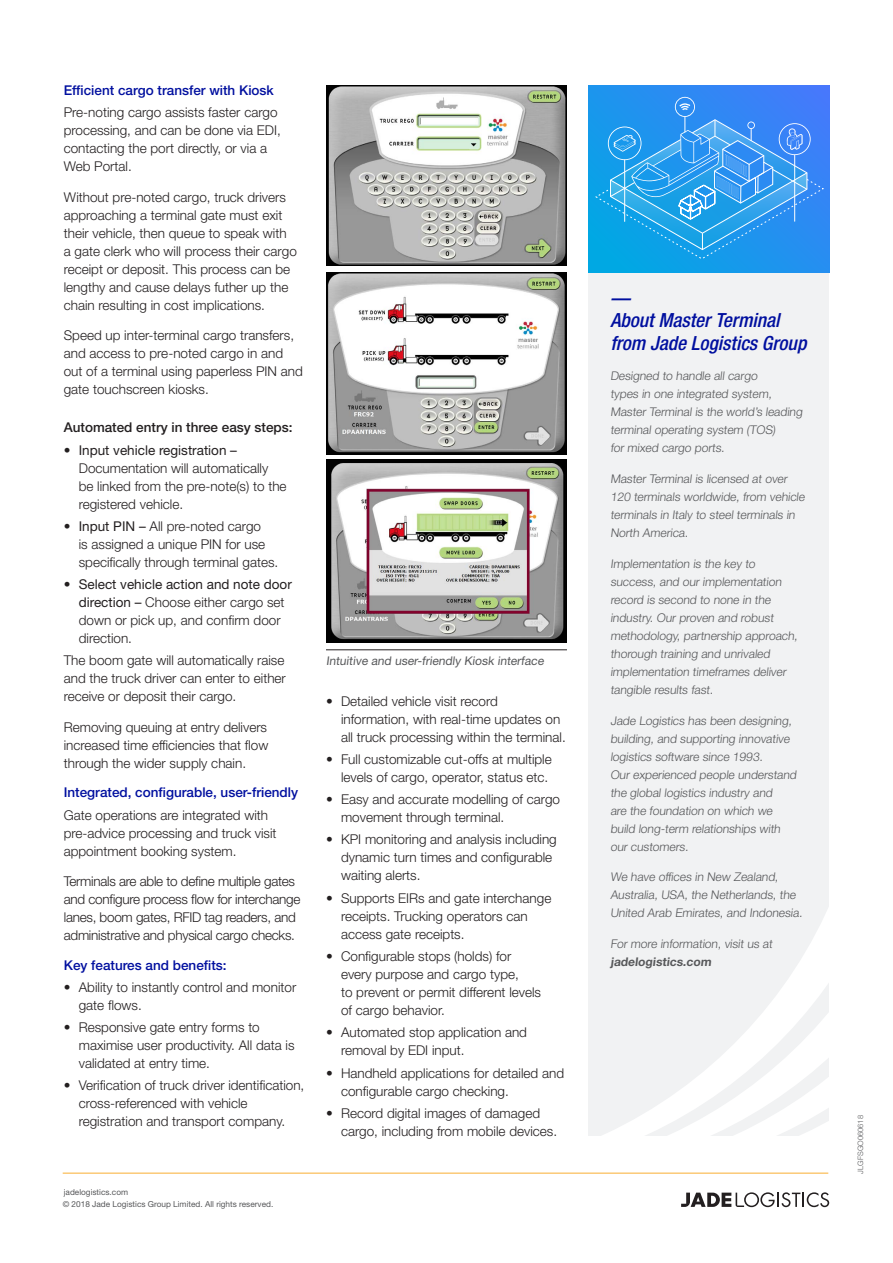
<style>
.page{position:relative;width:893px;height:1263px;background:#fff}
.page>*{position:absolute;margin:0;border:0;box-sizing:border-box;transform-origin:0 0}
.t1{font:italic 500 condensed 19.5px/22.5px "Helvetica Neue LT Std";color:#000f9f}
.Body_Text{font:300 13.5px/18px "Helvetica Neue LT Std";color:#231f20}
.Body_Text-2{font:300 13.5px/18px "Helvetica Neue LT Std";letter-spacing:-.02em;color:#231f20}
.Blue_Subheading{font:500 13.5px "Helvetica Neue LT Std";color:#000f9f}
.Black_Subheading{font:500 13.5px "Helvetica Neue LT Std";color:#231f20}
.t2{font:300 12px/18px "Helvetica Neue LT Std";color:#57585a}
.t3{font:12px "Helvetica Neue LT Std";color:#57585a}
.t4{font:700 12px "Helvetica Neue LT Std";color:#57585a}
.t5{font:8.25px "Helvetica Neue LT Std";color:#57585a}
.t6{font:300 7.5px "Helvetica Neue LT Std";color:#57585a}
.s1{font-weight:400}
</style>
<div class="page">
<hr style="left:63px;top:1173px;width:765px;height:1px;background:#f9ae32">
<svg style="left:681px;top:1192px;width:148px;height:15px"></svg>
<div style="left:588px;top:268px;width:241px;height:867px;background:#f1f2f3"></div>
<svg style="left:605px;top:908px;width:224px;height:227px"></svg>
<svg style="left:588px;top:85px;width:241px;height:187px;background:#309bee"></svg>
<img style="left:326px;top:85px;width:241px;height:181px">
<img style="left:326px;top:272px;width:241px;height:182px">
<img style="left:326px;top:460px;width:241px;height:182px">
<hr style="left:326px;top:649px;width:241px;height:1px;background:#231f20">
<p class="Blue_Subheading" style="left:64px;top:82px;width:212px">Efficient cargo transfer with Kiosk</p>
<p class="Body_Text" style="left:64px;top:103px;width:219px">Pre-noting cargo assists faster cargo processing, and can be done via EDI, contacting the port directly, or via a<br>Web Portal.</p>
<p class="Body_Text" style="left:64px;top:188px;width:235px">Without pre-noted cargo, truck drivers approaching a terminal gate must exit their vehicle, then queue to speak with a gate clerk who will process their cargo receipt or deposit. This process can be lengthy and cause delays futher up the chain resulting in cost implications.</p>
<p class="Body_Text" style="left:64px;top:326px;width:241px">Speed up inter-terminal cargo transfers, and access to pre-noted cargo in and out of a terminal using paperless PIN and gate touchscreen kiosks.</p>
<p class="Black_Subheading" style="left:64px;top:419px;width:230px">Automated entry in three easy steps:</p>
<p class="Body_Text" style="left:79px;top:440px;width:209px;text-indent:-15px">• <span class="s1">Input vehicle registration –<br></span>Documentation will automatically<br>be linked from the pre-note(s) to the registered vehicle.</p>
<p class="Body_Text" style="left:79px;top:517px;width:201px;text-indent:-15px">• <span class="s1">Input PIN –</span> All pre-noted cargo<br>is assigned a unique PIN for use specifically through terminal gates.</p>
<p class="Body_Text" style="left:79px;top:575px;width:215px;text-indent:-15px">• <span class="s1">Select vehicle action and note door direction –</span> Choose either cargo set down or pick up, and confirm door direction.</p>
<p class="Body_Text" style="left:64px;top:651px;width:224px;text-align:justify">The boom gate will automatically raise and the truck driver can enter to either receive or deposit their cargo.</p>
<p class="Body_Text" style="left:64px;top:718px;width:206px;text-align:justify">Removing queuing at entry delivers increased time efficiencies that flow through the wider supply chain.</p>
<p class="Blue_Subheading" style="left:64px;top:784px;width:236px">Integrated, configurable, user-friendly</p>
<p class="Body_Text" style="left:64px;top:805px;width:214px">Gate operations are integrated with pre-advice processing and truck visit appointment booking system.</p>
<p class="Body_Text-2" style="left:64px;top:872px;width:238px">Terminals are able to define multiple gates and configure process flow for interchange lanes, boom gates, RFID tag readers, and administrative and physical cargo checks.</p>
<p class="Blue_Subheading" style="left:64px;top:957px;width:164px">Key features and benefits:</p>
<p class="Body_Text" style="left:79px;top:978px;width:219px;text-indent:-15px">• Ability to instantly control and monitor gate flows.</p>
<p class="Body_Text" style="left:79px;top:1018px;width:217px;text-indent:-15px">• Responsive gate entry forms to maximise user productivity. All data is validated at entry time.</p>
<p class="Body_Text" style="left:79px;top:1076px;width:227px;text-indent:-15px">• Verification of truck driver identification, cross-referenced with vehicle registration and transport company.</p>
<p class="t5" style="left:64px;top:1187px;width:66px">jadelogistics.com</p>
<p class="t5" style="left:63px;top:1199px;width:212px">© 2018 Jade Logistics Group Limited. All rights reserved.</p>
<p class="t3" style="left:326px;top:654px;width:221px">Intuitive and user-friendly Kiosk interface</p>
<p class="Body_Text" style="left:341px;top:692px;width:226px;text-indent:-15px">• Detailed vehicle visit record information, with real-time updates on all truck processing within the terminal.</p>
<p class="Body_Text" style="left:326px;top:750px;width:227px;text-align:right">• Full customizable cut-offs at multiple levels of cargo, operator, status etc.</p>
<p class="Body_Text" style="left:341px;top:790px;width:221px;text-indent:-15px">• Easy and accurate modelling of cargo movement through terminal.</p>
<p class="Body_Text" style="left:341px;top:830px;width:217px;text-indent:-15px">• KPI monitoring and analysis including dynamic turn times and configurable waiting alerts.</p>
<p class="Body_Text" style="left:341px;top:889px;width:212px;text-indent:-15px">• Supports EIRs and gate interchange receipts. Trucking operators can access gate receipts.</p>
<p class="Body_Text" style="left:341px;top:947px;width:202px;text-indent:-15px">• Configurable stops (holds) for every purpose and cargo type,<br>to prevent or permit different levels of cargo behavior.</p>
<p class="Body_Text" style="left:341px;top:1023px;width:188px;text-indent:-15px">• Automated stop application and removal by EDI input.</p>
<p class="Body_Text" style="left:341px;top:1063px;width:225px;text-indent:-15px">• Handheld applications for detailed and configurable cargo checking.</p>
<p class="Body_Text" style="left:341px;top:1104px;width:218px;text-indent:-15px">• Record digital images of damaged cargo, including from mobile devices.</p>
<h1 class="t1" style="left:610px;top:287px;width:197px">—<br>About Master Terminal from Jade Logistics Group</h1>
<p class="t2" style="left:610px;top:367px;width:195px">Designed to handle all cargo<br>types in one integrated system,<br>Master Terminal is the world’s leading terminal operating system (TOS)<br>for mixed cargo ports.</p>
<p class="t2" style="left:610px;top:469px;width:198px">Master Terminal is licensed at over<br>120 terminals worldwide, from vehicle terminals in Italy to steel terminals in<br>North America.</p>
<p class="t2" style="left:610px;top:554px;width:190px">Implementation is the key to success, and our implementation record is second to none in the industry. Our proven and robust methodology, partnership approach, thorough training and unrivaled implementation timeframes deliver tangible results fast.</p>
<p class="t2" style="left:610px;top:711px;width:189px">Jade Logistics has been designing, building, and supporting innovative logistics software since 1993.<br>Our experienced people understand the global logistics industry and<br>are the foundation on which we build long-term relationships with our customers.</p>
<p class="t2" style="left:610px;top:868px;width:195px">We have offices in New Zealand,<br>Australia, USA, the Netherlands, the<br>United Arab Emirates, and Indonesia.</p>
<p class="t2" style="left:610px;top:934px;width:165px">For more information, visit us at</p>
<p class="t4" style="left:610px;top:954px;width:104px">jadelogistics.com</p>
<p class="t6" style="left:856px;top:1173px;width:60px;rotate:-90deg">JLGFSGO060618</p>
</div>
